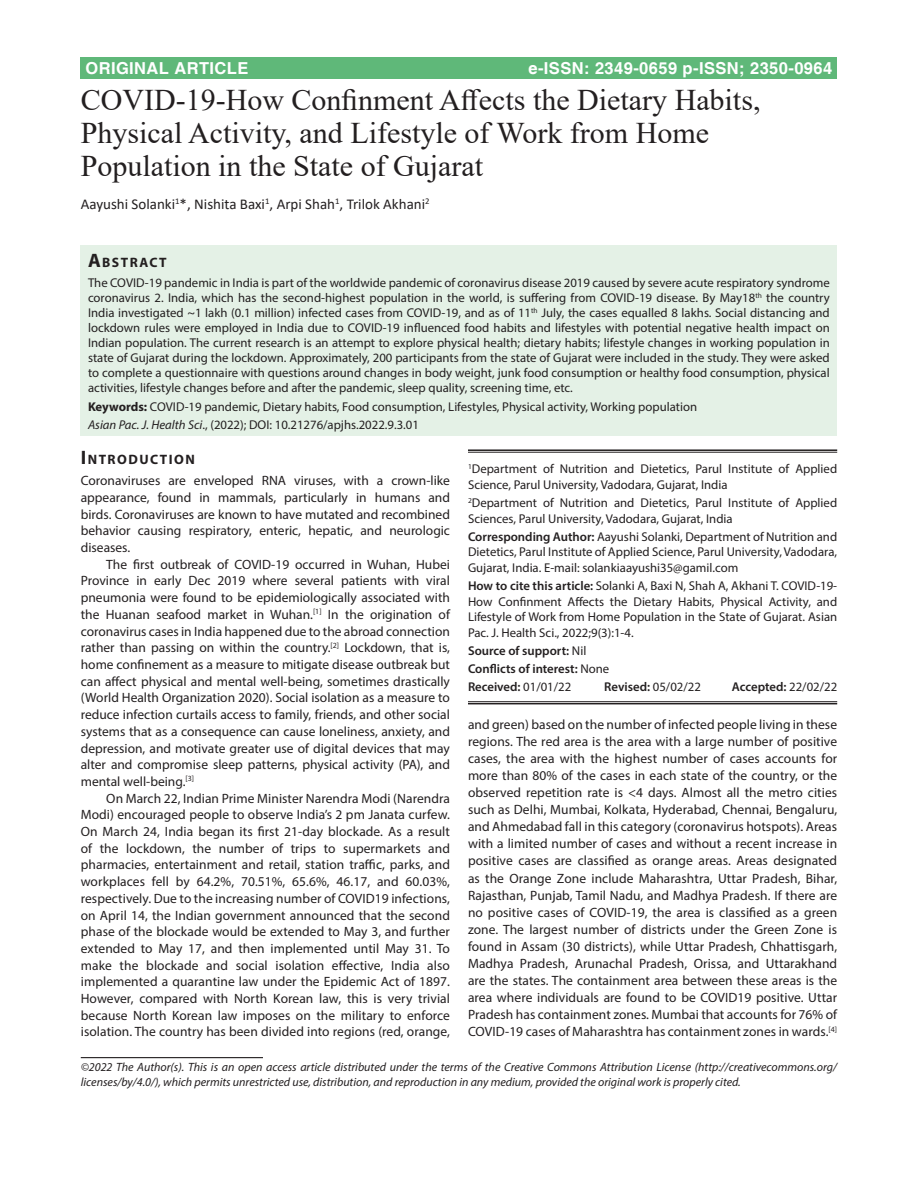
<style>
.page{position:relative;width:918px;height:1188px;background:#fff}
.page>*{position:absolute;margin:0;border:0;box-sizing:border-box;transform-origin:0 0}
.AT{font:30px/33px "Times New Roman";color:#231f20}
.AH{font:700 16.5px "Helvetica";letter-spacing:.025em;color:#fff}
.AU{font:15px "Calibri";color:#231f20}
.ABSH{font:700 13.65px "Myriad Pro";letter-spacing:.105em;color:#231f20}
.TX{font:13.5px/16.6px "Myriad Pro";letter-spacing:.005em;color:#231f20;text-align:justify}
.TXFL{font:13.5px/16.6px "Myriad Pro";color:#231f20;text-align:justify}
.ABS{font:12.75px/15px "Myriad Pro";color:#231f20;text-align:justify}
.HTC{font:12.75px/15.8px "Myriad Pro";color:#231f20;text-align:justify}
.ADD{font:12.75px/15.8px "Myriad Pro";color:#231f20;text-align:justify}
.KWD{font:12.75px "Myriad Pro";color:#231f20}
.AFF_1{font:12.75px/15.8px "Myriad Pro";color:#231f20}
.AFF{font:12.75px/15.8px "Myriad Pro";color:#231f20}
.HIS{font:600 12.75px "Myriad Pro";color:#231f20}
.HTC-2{font:600 12.75px "Myriad Pro";color:#231f20}
.CR{font:italic 12px/15px "Myriad Pro";color:#231f20}
.s1{font-size:19.5px}
.s2{font-weight:700}
.s3{font-style:italic}
.s4{font-weight:600}
.s5{font-weight:400}
</style>
<div class="page">
<div style="left:81px;top:57px;width:756px;height:22px;background:#5fb879"></div>
<div style="left:81px;top:245px;width:756px;height:191px;background:#e4f1e6"></div>
<hr style="left:81px;top:1057px;width:182px;height:1px;background:#231f20">
<hr style="left:468px;top:449px;width:369px;height:2px;background:#231f20">
<hr style="left:468px;top:452px;width:369px;height:1px;background:#231f20">
<hr style="left:468px;top:701px;width:369px;height:1px;background:#231f20">
<hr style="left:468px;top:703px;width:369px;height:1px;background:#231f20">
<p class="AH" style="left:85px;top:58px;width:164px">ORIGINAL ARTICLE</p>
<p class="AH" style="left:528px;top:58px;width:305px">e-ISSN: 2349-0659 p-ISSN; 2350-0964</p>
<p class="AT" style="left:81px;top:83px;width:681px">COVID-19-How Confinment Affects the Dietary Habits,<br>Physical Activity, and Lifestyle of Work from Home<br>Population in the State of Gujarat</p>
<p class="AU" style="left:81px;top:194px;width:350px">Aayushi Solanki<sup>1</sup>*, Nishita Baxi<sup>1</sup>, Arpi Shah<sup>1</sup>, Trilok Akhani<sup>2</sup></p>
<p class="ABSH" style="left:88px;top:253px;width:80px"><span class="s1">A</span>BSTRACT</p>
<p class="ABS" style="left:88px;top:275px;width:743px">The COVID-19 pandemic in India is part of the worldwide pandemic of coronavirus disease 2019 caused by severe acute respiratory syndrome coronavirus 2. India, which has the second-highest population in the world, is suffering from COVID-19 disease. By May18<sup>th</sup> the country India investigated ~1 lakh (0.1 million) infected cases from COVID-19, and as of 11<sup>th</sup> July, the cases equalled 8 lakhs. Social distancing and lockdown rules were employed in India due to COVID-19 influenced food habits and lifestyles with potential negative health impact on Indian population. The current research is an attempt to explore physical health; dietary habits; lifestyle changes in working population in state of Gujarat during the lockdown. Approximately, 200 participants from the state of Gujarat were included in the study. They were asked to complete a questionnaire with questions around changes in body weight, junk food consumption or healthy food consumption, physical activities, lifestyle changes before and after the pandemic, sleep quality, screening time, etc.</p>
<p class="KWD" style="left:88px;top:399px;width:611px"><span class="s2">Keywords:</span> COVID-19 pandemic, Dietary habits, Food consumption, Lifestyles, Physical activity, Working population</p>
<p class="KWD" style="left:88px;top:417px;width:332px"><span class="s3">Asian Pac. J. Health Sci</span>., (2022); DOI: 10.21276/apjhs.2022.9.3.01</p>
<h1 class="ABSH" style="left:81px;top:451px;width:116px"><span class="s1">I</span>NTRODUCTION</h1>
<p class="TXFL" style="left:81px;top:472px;width:371px">Coronaviruses are enveloped RNA viruses, with a crown-like appearance, found in mammals, particularly in humans and birds. Coronaviruses are known to have mutated and recombined behavior causing respiratory, enteric, hepatic, and neurologic diseases.</p>
<p class="TX" style="left:81px;top:556px;width:371px;text-indent:26px">The first outbreak of COVID-19 occurred in Wuhan, Hubei Province in early Dec 2019 where several patients with viral pneumonia were found to be epidemiologically associated with the Huanan seafood market in Wuhan.<sup>[1]</sup> In the origination of coronavirus cases in India happened due to the abroad connection rather than passing on within the country.<sup>[2]</sup> Lockdown, that is, home confinement as a measure to mitigate disease outbreak but can affect physical and mental well-being, sometimes drastically (World Health Organization 2020). Social isolation as a measure to reduce infection curtails access to family, friends, and other social systems that as a consequence can cause loneliness, anxiety, and depression, and motivate greater use of digital devices that may alter and compromise sleep patterns, physical activity (PA), and mental well-being.<sup>[3]</sup></p>
<p class="TX" style="left:81px;top:790px;width:371px;text-indent:26px">On March 22, Indian Prime Minister Narendra Modi (Narendra Modi) encouraged people to observe India’s 2 pm Janata curfew.<br>On March 24, India began its first 21-day blockade. As a result of the lockdown, the number of trips to supermarkets and pharmacies, entertainment and retail, station traffic, parks, and workplaces fell by 64.2%, 70.51%, 65.6%, 46.17, and 60.03%, respectively. Due to the increasing number of COVID19 infections, on April 14, the Indian government announced that the second phase of the blockade would be extended to May 3, and further extended to May 17, and then implemented until May 31. To make the blockade and social isolation effective, India also implemented a quarantine law under the Epidemic Act of 1897.<br>However, compared with North Korean law, this is very trivial because North Korean law imposes on the military to enforce isolation. The country has been divided into regions (red, orange,</p>
<p class="AFF" style="left:468px;top:461px;width:371px"><sup>1</sup>Department of Nutrition and Dietetics, Parul Institute of Applied<br>Science, Parul University, Vadodara, Gujarat, India</p>
<p class="AFF_1" style="left:468px;top:495px;width:371px"><sup>2</sup>Department of Nutrition and Dietetics, Parul Institute of Applied<br>Sciences, Parul University, Vadodara, Gujarat, India</p>
<p class="ADD" style="left:468px;top:528px;width:371px"><span class="s4">Corresponding Author:</span> Aayushi Solanki, Department of Nutrition and Dietetics, Parul Institute of Applied Science, Parul University, Vadodara, Gujarat, India. E-mail: solankiaayushi35@gamil.com</p>
<p class="HTC" style="left:468px;top:578px;width:371px"><span class="s4">How to cite this article:</span> Solanki A, Baxi N, Shah A, Akhani T. COVID-19- How Confinment Affects the Dietary Habits, Physical Activity, and Lifestyle of Work from Home Population in the State of Gujarat. Asian Pac. J. Health Sci., 2022;9(3):1-4.</p>
<p class="HTC-2" style="left:468px;top:643px;width:120px">Source of support: <span class="s5">Nil</span></p>
<p class="HTC-2" style="left:468px;top:661px;width:143px">Conflicts of interest: <span class="s5">None</span></p>
<p class="HIS" style="left:468px;top:678px;width:105px">Received: <span class="s5">01/01/22</span></p>
<p class="HIS" style="left:604px;top:678px;width:98px">Revised: <span class="s5">05/02/22</span></p>
<p class="HIS" style="left:732px;top:678px;width:107px">Accepted: <span class="s5">22/02/22</span></p>
<p class="TX" style="left:468px;top:715px;width:371px;line-height:17.1px">and green) based on the number of infected people living in these regions. The red area is the area with a large number of positive cases, the area with the highest number of cases accounts for more than 80% of the cases in each state of the country, or the observed repetition rate is &lt;4 days. Almost all the metro cities such as Delhi, Mumbai, Kolkata, Hyderabad, Chennai, Bengaluru, and Ahmedabad fall in this category (coronavirus hotspots). Areas with a limited number of cases and without a recent increase in positive cases are classified as orange areas. Areas designated as the Orange Zone include Maharashtra, Uttar Pradesh, Bihar, Rajasthan, Punjab, Tamil Nadu, and Madhya Pradesh. If there are no positive cases of COVID-19, the area is classified as a green zone. The largest number of districts under the Green Zone is found in Assam (30 districts), while Uttar Pradesh, Chhattisgarh, Madhya Pradesh, Arunachal Pradesh, Orissa, and Uttarakhand are the states. The containment area between these areas is the area where individuals are found to be COVID19 positive. Uttar Pradesh has containment zones. Mumbai that accounts for 76% of COVID-19 cases of Maharashtra has containment zones in wards.<sup>[4]</sup></p>
<p class="CR" style="left:81px;top:1059px;width:758px">©2022 The Author(s). This is an open access article distributed under the terms of the Creative Commons Attribution License (http://creativecommons.org/ licenses/by/4.0/), which permits unrestricted use, distribution, and reproduction in any medium, provided the original work is properly cited.</p>
</div>
